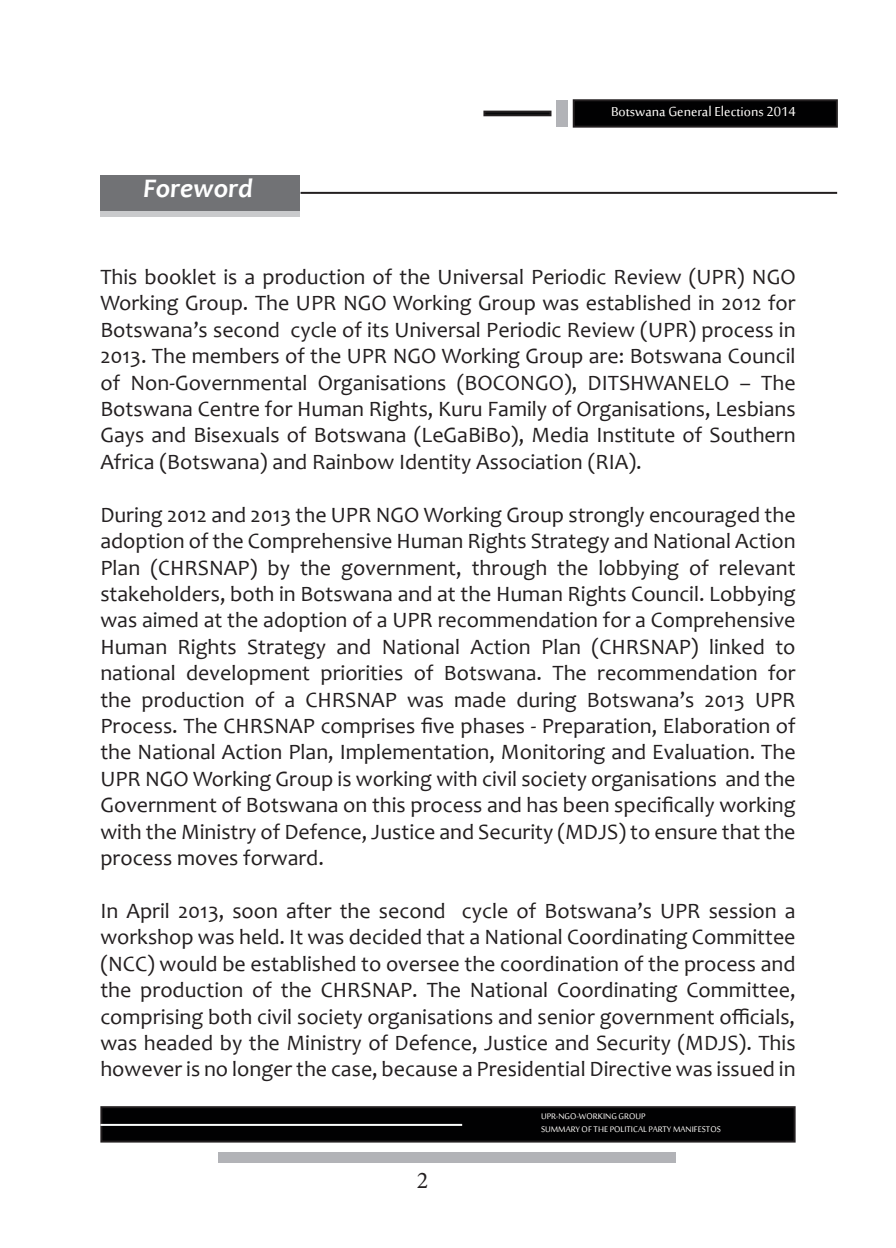
<style>
.page{position:relative;width:896px;height:1248px;background:#fff}
.page>*{position:absolute;margin:0;border:0;box-sizing:border-box;transform-origin:0 0}
.t1{font:italic 700 27px "Candara";color:#fff}
.t2{font:24px "Minion Pro";color:#231f20}
.body_text{font:22px/26.4px "Candara";color:#231f20;text-align:justify}
.t3{font:18px "Sakkal Majalla";color:#fefcf9}
.t4{font:11.2px "Sakkal Majalla";color:#fefcf9}
</style>
<div class="page">
<div style="left:574px;top:100px;width:263px;height:27px;background:#010102"></div>
<div style="left:573px;top:99px;width:265px;height:29px;border:2px solid #231f20"></div>
<div style="left:556px;top:101px;width:11px;height:26px;background:#b2b3b7"></div>
<div style="left:483px;top:111px;width:68px;height:5px;border:2px solid #231f20"></div>
<div style="left:101px;top:1107px;width:693px;height:34px;background:#010102"></div>
<div style="left:100px;top:1106px;width:695px;height:36px;border:2px solid #231f20"></div>
<div style="left:218px;top:1152px;width:457px;height:10px;background:#b2b3b7"></div>
<hr style="left:100px;top:1123px;width:362px;height:2px;background:#fbfdfc">
<div style="left:100px;top:181px;width:200px;height:36px;background:linear-gradient(to right,#c9cacc,#c9cacc)"></div>
<div style="left:101px;top:175px;width:199px;height:35px;background:#717275"></div>
<hr style="left:300px;top:192px;width:537px;height:2px;background:#231f20">
<p class="t1" style="left:143px;top:171px;width:111px">Foreword</p>
<p class="t3" style="left:611px;top:101px;width:186px">Botswana General Elections 2014</p>
<p class="body_text" style="left:100px;top:263px;width:697px">This booklet is a production of the Universal Periodic Review (UPR) NGO Working Group. The UPR NGO Working Group was established in 2012 for Botswana’s second cycle of its Universal Periodic Review (UPR) process in 2013. The members of the UPR NGO Working Group are: Botswana Council of Non-Governmental Organisations (BOCONGO), DITSHWANELO – The Botswana Centre for Human Rights, Kuru Family of Organisations, Lesbians Gays and Bisexuals of Botswana (LeGaBiBo), Media Institute of Southern Africa (Botswana) and Rainbow Identity Association (RIA).</p>
<p class="body_text" style="left:100px;top:501px;width:697px">During 2012 and 2013 the UPR NGO Working Group strongly encouraged the adoption of the Comprehensive Human Rights Strategy and National Action Plan (CHRSNAP) by the government, through the lobbying of relevant stakeholders, both in Botswana and at the Human Rights Council. Lobbying was aimed at the adoption of a UPR recommendation for a Comprehensive Human Rights Strategy and National Action Plan (CHRSNAP) linked to national development priorities of Botswana. The recommendation for the production of a CHRSNAP was made during Botswana’s 2013 UPR Process. The CHRSNAP comprises five phases - Preparation, Elaboration of the National Action Plan, Implementation, Monitoring and Evaluation. The UPR NGO Working Group is working with civil society organisations and the Government of Botswana on this process and has been specifically working with the Ministry of Defence, Justice and Security (MDJS) to ensure that the process moves forward.</p>
<p class="body_text" style="left:100px;top:897px;width:697px">In April 2013, soon after the second cycle of Botswana’s UPR session a workshop was held. It was decided that a National Coordinating Committee (NCC) would be established to oversee the coordination of the process and the production of the CHRSNAP. The National Coordinating Committee, comprising both civil society organisations and senior government officials,</p>
<p class="body_text" style="left:100px;top:1029px;width:697px">was headed by the Ministry of Defence, Justice and Security (MDJS). This however is no longer the case, because a Presidential Directive was issued in</p>
<p class="t2" style="left:417px;top:1164px;width:13px">2</p>
<p class="t4" style="left:541px;top:1109px;width:106px">UPR-NGO-WORKING GROUP</p>
<p class="t4" style="left:541px;top:1123px;width:181px">SUMMARY OF THE POLITICAL PARTY MANIFESTOS</p>
</div>
